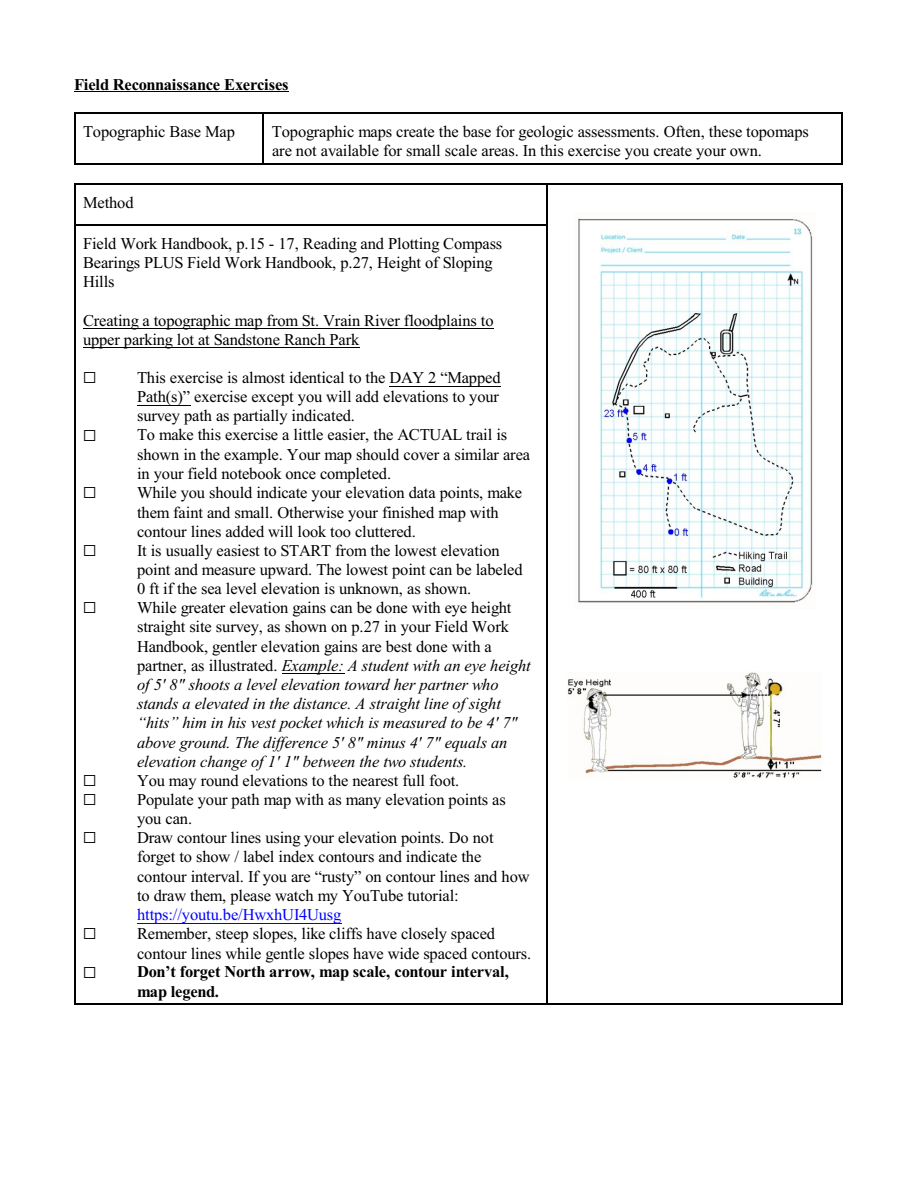
<style>
.page{position:relative;width:918px;height:1188px;background:#fff}
.page>*{position:absolute;margin:0;border:0;box-sizing:border-box;transform-origin:0 0}
.t1{font:16.5px/19.2px "Times New Roman";letter-spacing:-.005em;color:#000}
.t2{font:700 16.5px/19.8px "Times New Roman";letter-spacing:-.01em;color:#000}
.t3{font:16.5px "Times New Roman";letter-spacing:-.01em;color:#00f}
.s1{font-style:italic}
</style>
<div class="page">
<hr style="left:74px;top:112px;width:1px;height:52px;background:#000">
<hr style="left:74px;top:112px;width:189px;height:2px;background:#000">
<hr style="left:74px;top:163px;width:189px;height:1px;background:#000">
<hr style="left:263px;top:112px;width:1px;height:52px;background:#000">
<hr style="left:842px;top:112px;width:1px;height:52px;background:#000">
<hr style="left:263px;top:112px;width:580px;height:2px;background:#000">
<hr style="left:263px;top:163px;width:580px;height:1px;background:#000">
<hr style="left:74px;top:184px;width:1px;height:41px;background:#000">
<hr style="left:74px;top:184px;width:472px;height:1px;background:#000">
<hr style="left:546px;top:184px;width:1px;height:41px;background:#000">
<hr style="left:842px;top:184px;width:1px;height:41px;background:#000">
<hr style="left:546px;top:184px;width:297px;height:1px;background:#000">
<hr style="left:74px;top:225px;width:1px;height:780px;background:#000">
<hr style="left:74px;top:225px;width:472px;height:1px;background:#000">
<hr style="left:74px;top:1004px;width:472px;height:1px;background:#000">
<hr style="left:546px;top:225px;width:1px;height:780px;background:#000">
<hr style="left:842px;top:225px;width:1px;height:780px;background:#000">
<hr style="left:546px;top:1004px;width:297px;height:1px;background:#000">
<img style="left:578px;top:218px;width:235px;height:385px">
<img style="left:567px;top:672px;width:255px;height:106px">
<hr style="left:74px;top:92px;width:215px;height:1px;background:#000">
<hr style="left:83px;top:328px;width:411px;height:1px;background:#000">
<hr style="left:83px;top:347px;width:276px;height:1px;background:#000">
<hr style="left:390px;top:386px;width:111px;height:1px;background:#000">
<hr style="left:137px;top:405px;width:53px;height:1px;background:#000">
<hr style="left:282px;top:673px;width:62px;height:1px;background:#000">
<hr style="left:137px;top:923px;width:204px;height:1px;background:#00f">
<p class="t2" style="left:74px;top:76px;width:216px">Field Reconnaissance Exercises</p>
<p class="t1" style="left:83px;top:123px;width:153px">Topographic Base Map</p>
<p class="t1" style="left:272px;top:123px;width:539px">Topographic maps create the base for geologic assessments. Often, these topomaps are not available for small scale areas. In this exercise you create your own.</p>
<p class="t1" style="left:83px;top:194px;width:52px">Method</p>
<p class="t1" style="left:83px;top:235px;width:421px">Field Work Handbook, p.15 - 17, Reading and Plotting Compass<br>Bearings PLUS Field Work Handbook, p.27, Height of Sloping<br>Hills</p>
<p class="t1" style="left:83px;top:312px;width:412px">Creating a topographic map from St. Vrain River floodplains to upper parking lot at Sandstone Ranch Park</p>
<p class="t1" style="left:137px;top:370px;width:395px">This exercise is almost identical to the DAY 2 “Mapped Path(s)” exercise except you will add elevations to your survey path as partially indicated.<br>To make this exercise a little easier, the ACTUAL trail is shown in the example. Your map should cover a similar area in your field notebook once completed.<br>While you should indicate your elevation data points, make them faint and small. Otherwise your finished map with contour lines added will look too cluttered.<br>It is usually easiest to START from the lowest elevation point and measure upward. The lowest point can be labeled 0 ft if the sea level elevation is unknown, as shown.<br>While greater elevation gains can be done with eye height straight site survey, as shown on p.27 in your Field Work Handbook, gentler elevation gains are best done with a partner, as illustrated. <span class="s1">Example: A student with an eye height of 5' 8" shoots a level elevation toward her partner who stands a elevated in the distance. A straight line of sight “hits” him in his vest pocket which is measured to be 4' 7" above ground. The difference 5' 8" minus 4' 7" equals an elevation change of 1' 1" between the two students.</span></p>
<p class="t1" style="left:137px;top:772px;width:394px">You may round elevations to the nearest full foot.<br>Populate your path map with as many elevation points as you can.<br>Draw contour lines using your elevation points. Do not forget to show / label index contours and indicate the contour interval. If you are “rusty” on contour lines and how to draw them, please watch my YouTube tutorial:</p>
<p class="t3" style="left:137px;top:909px;width:206px">https://youtu.be/HwxhUI4Uusg</p>
<p class="t1" style="left:137px;top:925px;width:396px">Remember, steep slopes, like cliffs have closely spaced contour lines while gentle slopes have wide spaced contours.</p>
<p class="t2" style="left:137px;top:964px;width:373px">Don’t forget North arrow, map scale, contour interval, map legend.</p>
</div>
